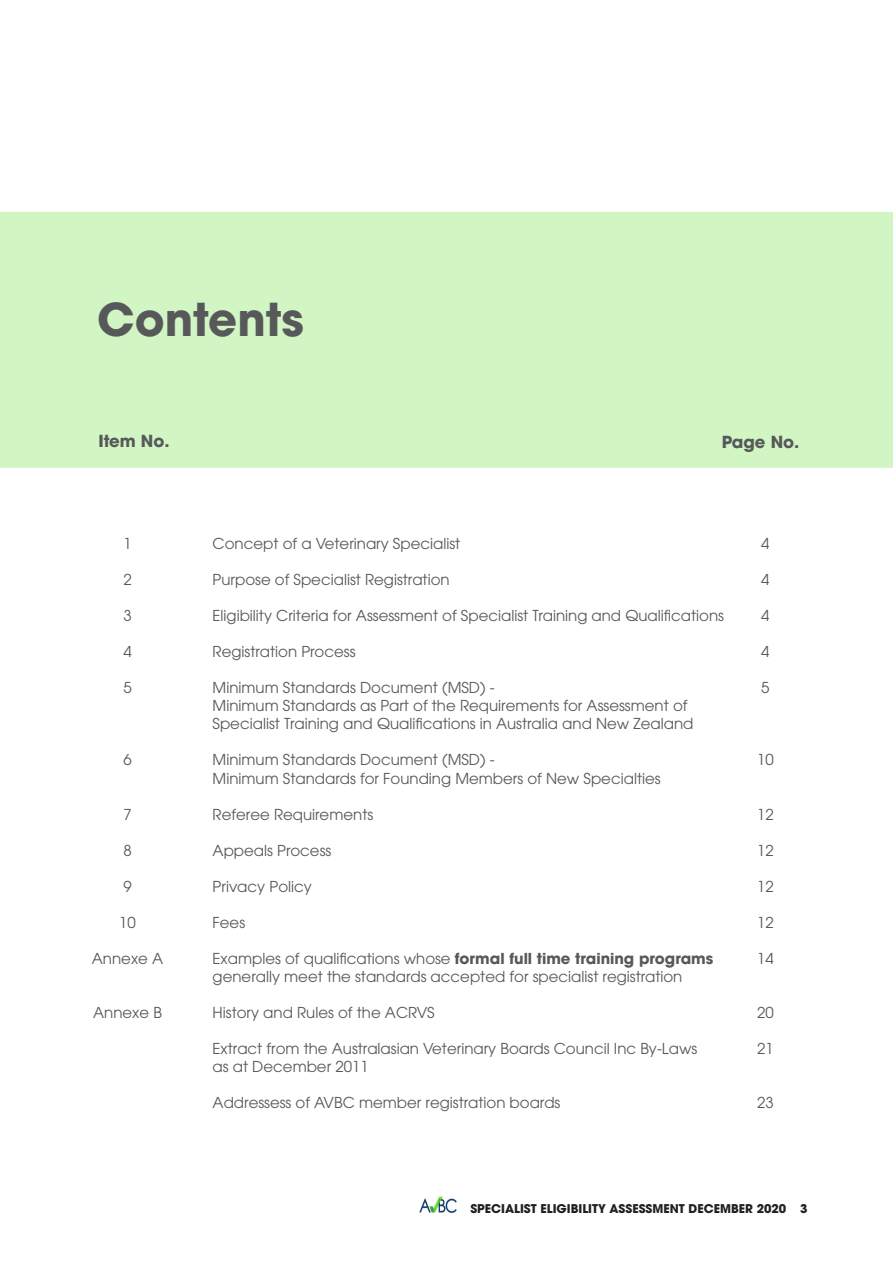
<style>
.page{position:relative;width:893px;height:1263px;background:#fff}
.page>*{position:absolute;margin:0;border:0;box-sizing:border-box;transform-origin:0 0}
.Para_1{font:700 45px "ITC Avant Garde Pro";color:#57585a}
.Para_1-2{font:700 16.5px "ITC Avant Garde Pro";color:#57585a}
.Para_1-3{font:15px "ITC Avant Garde Pro";color:#57585a}
.Para_1-4{font:700 15px "ITC Avant Garde Pro";color:#57585a}
.t1{font:700 12px "ITC Avant Garde Pro";color:#231f20}
.s1{font-weight:400}
</style>
<div class="page">
<img style="left:419px;top:1196px;width:38px;height:17px">
<div style="left:0;top:213px;width:893px;height:254px;background:#d1f5c3"></div>
<div style="left:0;top:212px;width:893px;height:256px;border:2px solid #d1f5c3"></div>
<p class="Para_1" style="left:97px;top:289px;width:208px">Contents</p>
<p class="Para_1-2" style="left:98px;top:429px;width:73px">Item No.</p>
<p class="Para_1-2" style="left:722px;top:431px;width:79px">Page No.</p>
<p class="Para_1-3" style="left:123px;top:535px;width:10px">1</p>
<p class="Para_1-3" style="left:213px;top:535px;width:249px">Concept of a Veterinary Specialist</p>
<p class="Para_1-3" style="left:761px;top:535px;width:10px">4</p>
<p class="Para_1-3" style="left:123px;top:571px;width:10px">2</p>
<p class="Para_1-3" style="left:213px;top:571px;width:239px">Purpose of Specialist Registration</p>
<p class="Para_1-3" style="left:761px;top:571px;width:10px">4</p>
<p class="Para_1-3" style="left:123px;top:607px;width:10px">3</p>
<p class="Para_1-3" style="left:213px;top:607px;width:513px">Eligibility Criteria for Assessment of Specialist Training and Qualifications</p>
<p class="Para_1-3" style="left:761px;top:607px;width:10px">4</p>
<p class="Para_1-3" style="left:123px;top:643px;width:10px">4</p>
<p class="Para_1-3" style="left:213px;top:643px;width:144px">Registration Process</p>
<p class="Para_1-3" style="left:761px;top:643px;width:10px">4</p>
<p class="Para_1-3" style="left:123px;top:679px;width:10px">5</p>
<p class="Para_1-3" style="left:213px;top:679px;width:284px">Minimum Standards Document (MSD) -</p>
<p class="Para_1-3" style="left:761px;top:679px;width:10px">5</p>
<p class="Para_1-3" style="left:213px;top:697px;width:476px">Minimum Standards as Part of the Requirements for Assessment of</p>
<p class="Para_1-3" style="left:213px;top:715px;width:482px">Specialist Training and Qualifications in Australia and New Zealand</p>
<p class="Para_1-3" style="left:123px;top:751px;width:10px">6</p>
<p class="Para_1-3" style="left:213px;top:751px;width:284px">Minimum Standards Document (MSD) -</p>
<p class="Para_1-3" style="left:757px;top:751px;width:18px">10</p>
<p class="Para_1-3" style="left:213px;top:769px;width:450px">Minimum Standards for Founding Members of New Specialties</p>
<p class="Para_1-3" style="left:123px;top:805px;width:10px">7</p>
<p class="Para_1-3" style="left:213px;top:805px;width:162px">Referee Requirements</p>
<p class="Para_1-3" style="left:757px;top:805px;width:18px">12</p>
<p class="Para_1-3" style="left:123px;top:841px;width:10px">8</p>
<p class="Para_1-3" style="left:213px;top:841px;width:120px">Appeals Process</p>
<p class="Para_1-3" style="left:757px;top:841px;width:18px">12</p>
<p class="Para_1-3" style="left:123px;top:877px;width:10px">9</p>
<p class="Para_1-3" style="left:213px;top:877px;width:101px">Privacy Policy</p>
<p class="Para_1-3" style="left:757px;top:877px;width:18px">12</p>
<p class="Para_1-3" style="left:119px;top:913px;width:18px">10</p>
<p class="Para_1-3" style="left:213px;top:913px;width:34px">Fees</p>
<p class="Para_1-3" style="left:757px;top:913px;width:18px">12</p>
<p class="Para_1-3" style="left:92px;top:949px;width:73px">Annexe A</p>
<p class="Para_1-4" style="left:213px;top:948px;width:502px"><span class="s1">Examples of qualifications whose</span> formal full time training programs</p>
<p class="Para_1-3" style="left:757px;top:949px;width:18px">14</p>
<p class="Para_1-3" style="left:213px;top:967px;width:471px">generally meet the standards accepted for specialist registration</p>
<p class="Para_1-3" style="left:93px;top:1003px;width:70px">Annexe B</p>
<p class="Para_1-3" style="left:213px;top:1003px;width:224px">History and Rules of the ACRVS</p>
<p class="Para_1-3" style="left:757px;top:1003px;width:18px">20</p>
<p class="Para_1-3" style="left:213px;top:1039px;width:486px">Extract from the Australasian Veterinary Boards Council Inc By-Laws</p>
<p class="Para_1-3" style="left:757px;top:1039px;width:18px">21</p>
<p class="Para_1-3" style="left:213px;top:1057px;width:158px">as at December 2011</p>
<p class="Para_1-3" style="left:213px;top:1093px;width:349px">Addressess of AVBC member registration boards</p>
<p class="Para_1-3" style="left:757px;top:1093px;width:18px">23</p>
<p class="t1" style="left:470px;top:1200px;width:338px">SPECIALIST ELIGIBILITY ASSESSMENT DECEMBER 2020 3</p>
</div>
